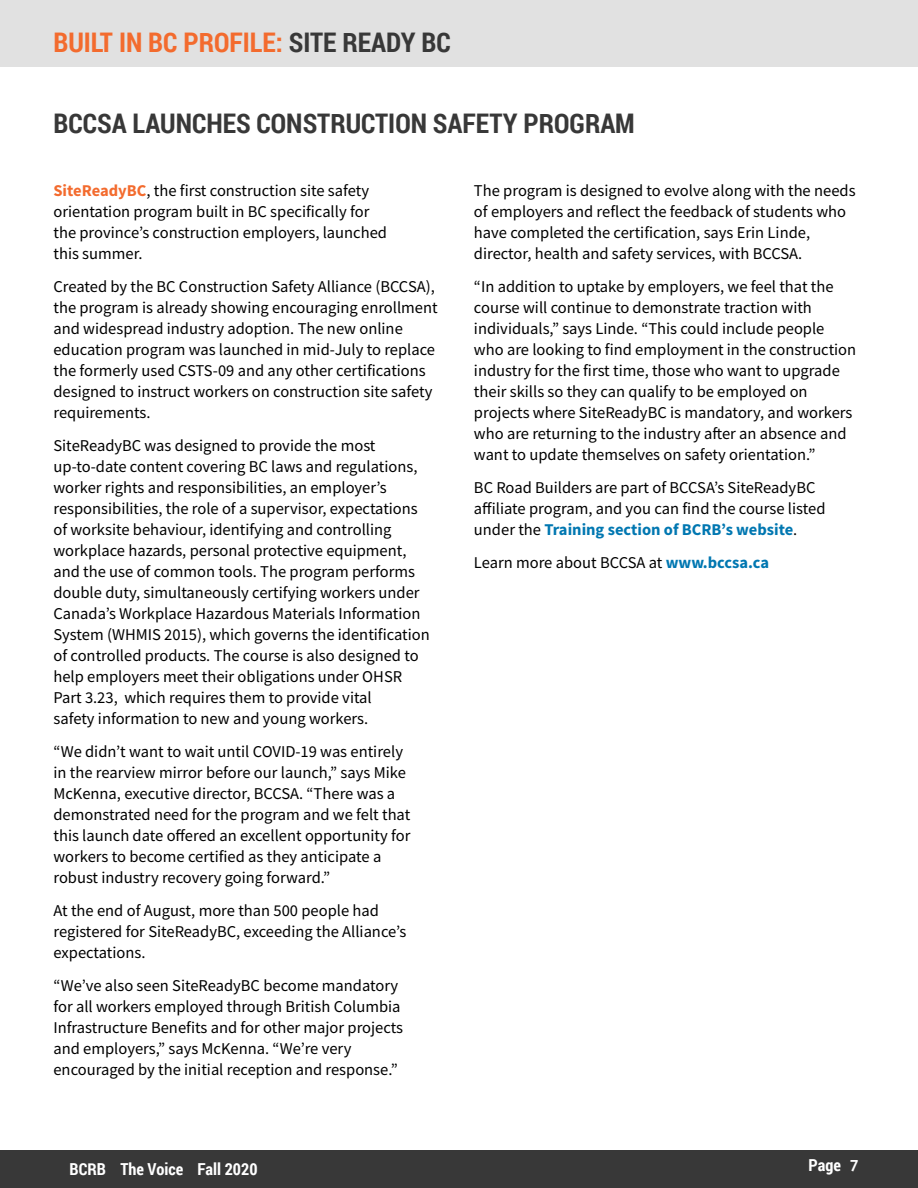
<style>
.page{position:relative;width:918px;height:1188px;background:#fff}
.page>*{position:absolute;margin:0;border:0;box-sizing:border-box;transform-origin:0 0}
.t1{font:700 27px "Roboto Condensed";color:#383838}
.t2{font:700 27px "Roboto Condensed";color:#f36b2e}
.t3{font:16.5px/21px "Source Sans Pro";color:#000}
.t4{font:700 16.5px "Roboto Condensed";color:#fff}
.s1{color:#383838}
.s2{font-weight:700;color:#f36b2e}
.s3{font-weight:700;color:#0077b1}
.s4{font-family:"Soleil Sb";font-weight:400}
</style>
<div class="page">
<div style="left:0;top:1151px;width:918px;height:37px;background:#383838"></div>
<div style="left:0;top:0;width:918px;height:67px;background:#e1e1e1"></div>
<h1 class="t2" style="left:53px;top:23px;width:399px">BUILT IN BC PROFILE: <span class="s1">SITE READY BC</span></h1>
<h1 class="t1" style="left:53px;top:104px;width:583px">BCCSA LAUNCHES CONSTRUCTION SAFETY PROGRAM</h1>
<p class="t3" style="left:53px;top:180px;width:335px"><span class="s2">SiteReadyBC</span>, the first construction site safety orientation program built in BC specifically for the province’s construction employers, launched this summer.</p>
<p class="t3" style="left:53px;top:276px;width:386px">Created by the BC Construction Safety Alliance (BCCSA), the program is already showing encouraging enrollment and widespread industry adoption. The new online education program was launched in mid-July to replace the formerly used CSTS-09 and any other certifications designed to instruct workers on construction site safety requirements.</p>
<p class="t3" style="left:53px;top:435px;width:378px">SiteReadyBC was designed to provide the most up-to-date content covering BC laws and regulations, worker rights and responsibilities, an employer’s responsibilities, the role of a supervisor, expectations of worksite behaviour, identifying and controlling workplace hazards, personal protective equipment, and the use of common tools. The program performs double duty, simultaneously certifying workers under Canada’s Workplace Hazardous Materials Information System (WHMIS 2015), which governs the identification of controlled products. The course is also designed to help employers meet their obligations under OHSR Part 3.23, which requires them to provide vital<br>safety information to new and young workers.</p>
<p class="t3" style="left:53px;top:741px;width:359px">“We didn’t want to wait until COVID-19 was entirely in the rearview mirror before our launch,” says Mike McKenna, executive director, BCCSA. “There was a demonstrated need for the program and we felt that this launch date offered an excellent opportunity for workers to become certified as they anticipate a robust industry recovery going forward.”</p>
<p class="t3" style="left:53px;top:900px;width:354px">At the end of August, more than 500 people had registered for SiteReadyBC, exceeding the Alliance’s expectations.</p>
<p class="t3" style="left:53px;top:975px;width:351px">“We’ve also seen SiteReadyBC become mandatory for all workers employed through British Columbia Infrastructure Benefits and for other major projects and employers,” says McKenna. “We’re very encouraged by the initial reception and response.”</p>
<p class="t3" style="left:474px;top:180px;width:383px">The program is designed to evolve along with the needs of employers and reflect the feedback of students who have completed the certification, says Erin Linde, director, health and safety services, with BCCSA.</p>
<p class="t3" style="left:474px;top:276px;width:384px">“In addition to uptake by employers, we feel that the course will continue to demonstrate traction with individuals,” says Linde. “This could include people who are looking to find employment in the construction industry for the first time, those who want to upgrade their skills so they can qualify to be employed on projects where SiteReadyBC is mandatory, and workers who are returning to the industry after an absence and want to update themselves on safety orientation.”</p>
<p class="t3" style="left:474px;top:477px;width:353px">BC Road Builders are part of BCCSA’s SiteReadyBC affiliate program, and you can find the course listed under the <span class="s3">Training section of BCRB’s website</span>.</p>
<p class="t3" style="left:474px;top:552px;width:297px">Learn more about BCCSA at <span class="s3">www.bccsa.ca</span></p>
<p class="t4" style="left:70px;top:1158px;width:189px">BCRB The Voice Fall 2020</p>
<p class="t4" style="left:809px;top:1153px;width:51px">Page <span class="s4">7</span></p>
</div>
